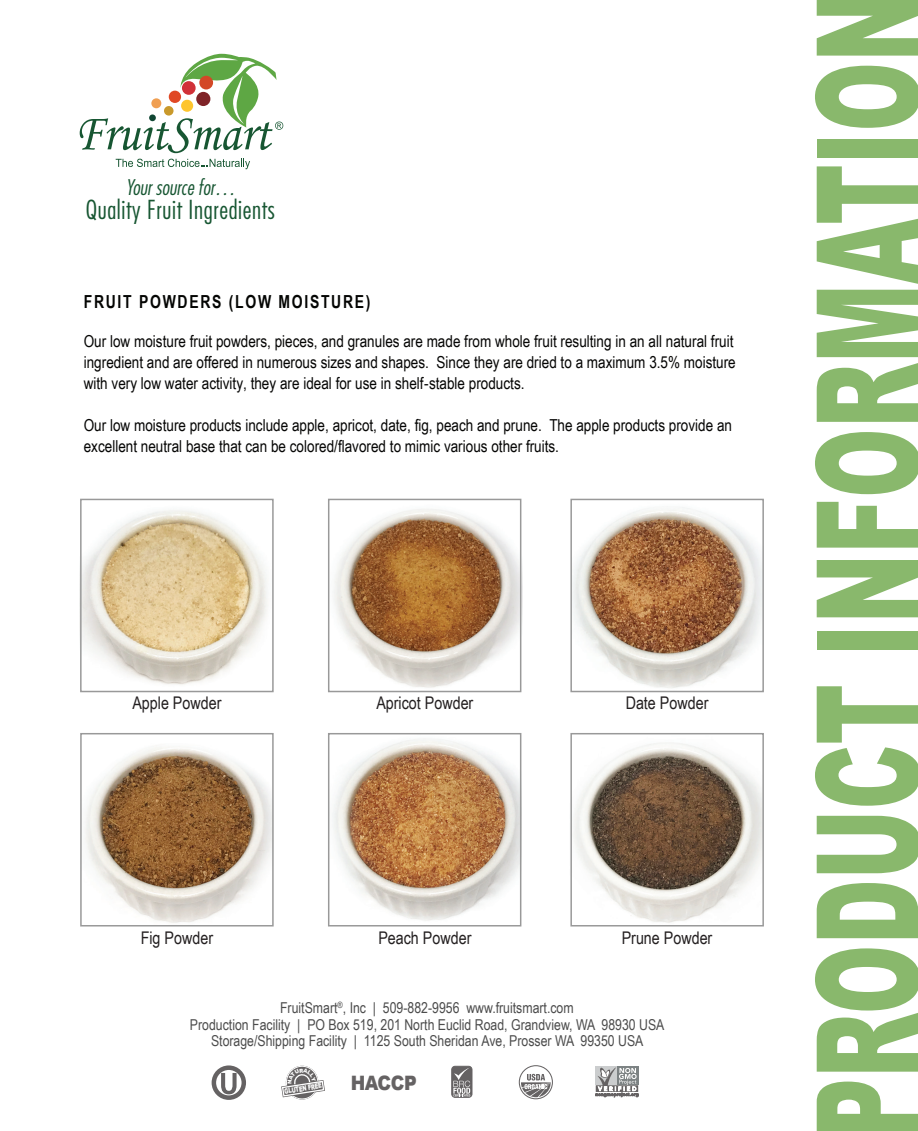
<style>
.page{position:relative;width:918px;height:1131px;background:#fff}
.page>*{position:absolute;margin:0;border:0;box-sizing:border-box;transform-origin:0 0}
.t1{font:900 142.2px "Arial";color:#89b86c;scale:.59 1}
.t2{font:300 condensed 25.5px "Futura";letter-spacing:.025em;color:#175632}
.t3{font:italic 300 condensed 21px "Futura";color:#175632}
.t4{font:900 19.8px "Arial";letter-spacing:-.025em;color:#231f20;scale:.88 1}
.t5{font:700 18px "Arial Narrow";letter-spacing:.1em;color:#040503;scale:.95 1}
.t6{font:17.4px "Arial Narrow";color:#231f20}
.t7{font:16.5px/21px "Arial Narrow";color:#050504}
.t8{font:15px/16.5px "Arial Narrow";color:#4c4c4c;text-align:center}
.t9{font:900 7.35px "Arial";color:#fff;scale:.68 1}
</style>
<div class="page">
<img style="left:332px;top:739px;width:186px;height:182px">
<img style="left:80px;top:498px;width:192px;height:187px">
<img style="left:85px;top:747px;width:186px;height:176px">
<img style="left:334px;top:499px;width:188px;height:192px">
<img style="left:573px;top:507px;width:188px;height:181px">
<div style="left:570px;top:499px;width:194px;height:193px;border:2px solid #999"></div>
<img style="left:574px;top:743px;width:187px;height:180px">
<div style="left:328px;top:499px;width:193px;height:193px;border:2px solid #999"></div>
<div style="left:80px;top:733px;width:194px;height:193px;border:2px solid #999"></div>
<div style="left:328px;top:733px;width:193px;height:193px;border:2px solid #999"></div>
<div style="left:570px;top:733px;width:194px;height:193px;border:2px solid #999"></div>
<div style="left:80px;top:499px;width:194px;height:193px;border:2px solid #999"></div>
<svg style="left:221px;top:1073px;width:16px;height:20px"></svg>
<div style="left:212px;top:1065px;width:34px;height:34px;border:5px solid #231f20;border-radius:50%"></div>
<svg style="left:518px;top:1064px;width:36px;height:36px"></svg>
<div style="left:519px;top:1065px;width:34px;height:34px;border:1px solid #231f20;border-radius:50%"></div>
<svg style="left:521px;top:1073px;width:30px;height:24px"></svg>
<svg style="left:451px;top:1065px;width:21px;height:32px"></svg>
<svg style="left:595px;top:1066px;width:44px;height:31px"></svg>
<div style="left:596px;top:1066px;width:21px;height:19px;background:#cbcdce"></div>
<div style="left:617px;top:1066px;width:21px;height:19px;background:#7d8384"></div>
<svg style="left:596px;top:1067px;width:42px;height:30px"></svg>
<svg style="left:80px;top:54px;width:203px;height:99px"></svg>
<svg style="left:116px;top:159px;width:134px;height:10px"></svg>
<svg style="left:281px;top:1065px;width:44px;height:35px"></svg>
<p class="t3" style="left:125px;top:174px;width:112px">Your source for…</p>
<h2 class="t2" style="left:86px;top:194px;width:191px">Quality Fruit Ingredients</h2>
<p class="t5" style="left:84px;top:288px;width:303px">FRUIT POWDERS (LOW MOISTURE)</p>
<p class="t7" style="left:84px;top:330px;width:654px">Our low moisture fruit powders, pieces, and granules are made from whole fruit resulting in an all natural fruit ingredient and are offered in numerous sizes and shapes. Since they are dried to a maximum 3.5% moisture with very low water activity, they are ideal for use in shelf-stable products.</p>
<p class="t7" style="left:84px;top:414px;width:650px">Our low moisture products include apple, apricot, date, fig, peach and prune. The apple products provide an excellent neutral base that can be colored/flavored to mimic various other fruits.</p>
<p class="t6" style="left:132px;top:689px;width:91px">Apple Powder</p>
<p class="t6" style="left:376px;top:689px;width:99px">Apricot Powder</p>
<p class="t6" style="left:626px;top:689px;width:84px">Date Powder</p>
<p class="t6" style="left:141px;top:924px;width:74px">Fig Powder</p>
<p class="t6" style="left:378px;top:924px;width:95px">Peach Powder</p>
<p class="t6" style="left:622px;top:924px;width:92px">Prune Powder</p>
<p class="t8" style="left:190px;top:999px;width:476px">FruitSmart<sup>®</sup>, Inc | 509-882-9956 www.fruitsmart.com<br>Production Facility | PO Box 519, 201 North Euclid Road, Grandview, WA 98930 USA<br>Storage/Shipping Facility | 1125 South Sheridan Ave, Prosser WA 99350 USA</p>
<p class="t9" style="left:284px;top:1086px;width:57px;rotate:-10deg">GLUTEN FREE</p>
<p class="t4" style="left:351px;top:1068px;width:77px">HACCP</p>
<h1 class="t1" style="left:764px;top:1138px;width:1944px;rotate:-90deg">PRODUCT INFORMATION</h1>
</div>
